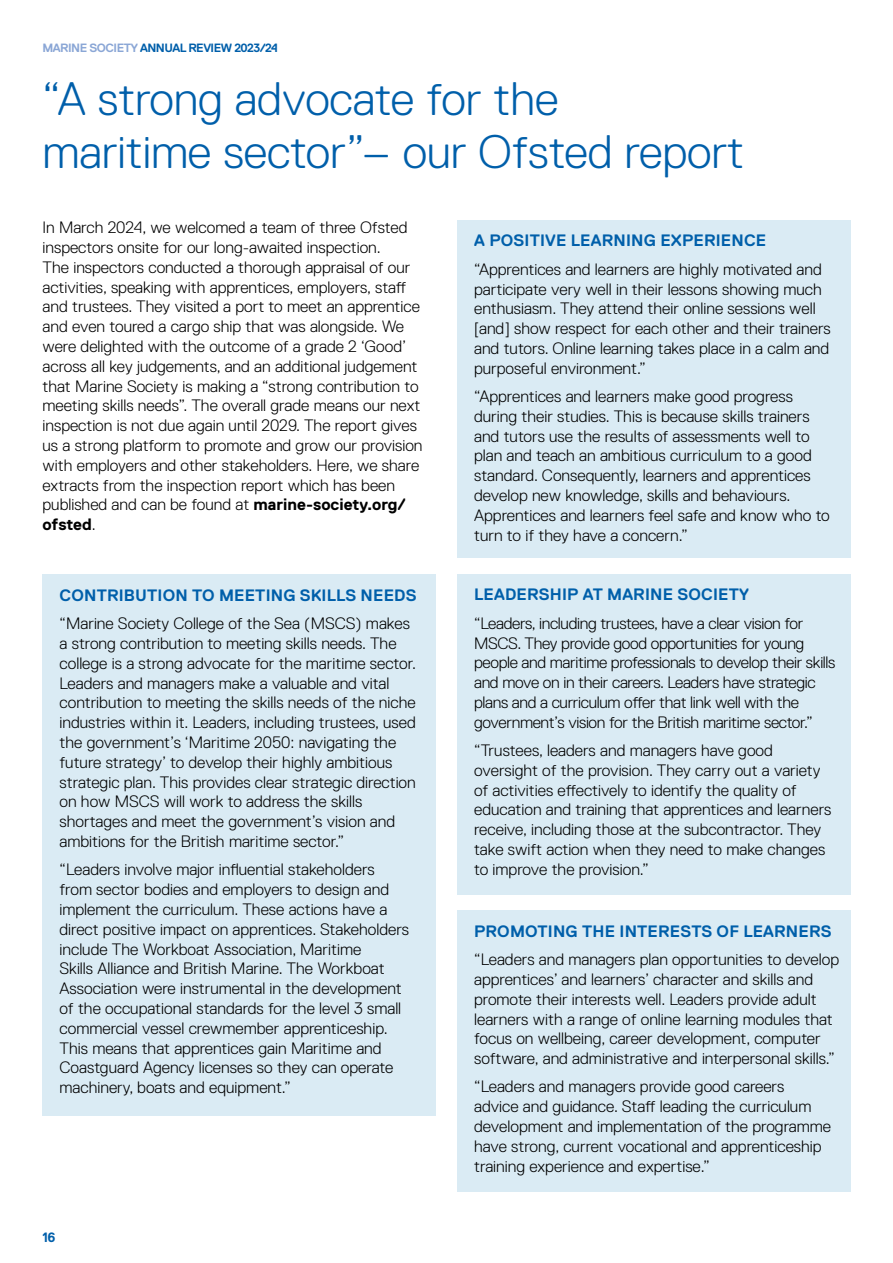
<style>
.page{position:relative;width:893px;height:1263px;background:#fff}
.page>*{position:absolute;margin:0;border:0;box-sizing:border-box;transform-origin:0 0}
.t1{font:300 46.95px/52.3px "Replica Std";letter-spacing:-.005em;color:#005faa}
.t2{font:300 16.5px/19.8px "Replica Std";color:#000}
.t3{font:300 16.5px/19.8px "Replica Std";letter-spacing:-.02em;color:#000}
.t4{font:700 16.5px "Replica Std";letter-spacing:.01em;color:#005faa}
.t5{font:700 13.5px "Replica Std";color:#005faa}
.t6{font:700 12px "Replica Std";letter-spacing:-.04em;color:#005faa}
.s1{color:#8ba7d6}
.s2{font-weight:700}
</style>
<div class="page">
<div style="left:43px;top:574px;width:393px;height:542px;background:#daebf4"></div>
<div style="left:457px;top:220px;width:393px;height:338px;background:#daebf4"></div>
<div style="left:457px;top:574px;width:393px;height:320px;background:#daebf4"></div>
<div style="left:457px;top:910px;width:393px;height:281px;background:#daebf4"></div>
<p class="t6" style="left:43px;top:41px;width:237px"><span class="s1">MARINE SOCIETY</span> ANNUAL REVIEW 2023/24</p>
<h1 class="t1" style="left:43px;top:73px;width:703px">“A strong advocate for the<br>maritime sector”– our Ofsted report</h1>
<p class="t2" style="left:43px;top:218px;width:381px">In March 2024, we welcomed a team of three Ofsted inspectors onsite for our long-awaited inspection.<br>The inspectors conducted a thorough appraisal of our activities, speaking with apprentices, employers, staff and trustees. They visited a port to meet an apprentice and even toured a cargo ship that was alongside. We were delighted with the outcome of a grade 2 ‘Good’ across all key judgements, and an additional judgement that Marine Society is making a “strong contribution to meeting skills needs”. The overall grade means our next inspection is not due again until 2029. The report gives us a strong platform to promote and grow our provision with employers and other stakeholders. Here, we share extracts from the inspection report which has been published and can be found at <span class="s2">marine-society.org/ ofsted</span>.</p>
<p class="t4" style="left:60px;top:586px;width:359px">CONTRIBUTION TO MEETING SKILLS NEEDS</p>
<p class="t2" style="left:60px;top:614px;width:358px">“Marine Society College of the Sea (MSCS) makes a strong contribution to meeting skills needs. The college is a strong advocate for the maritime sector.<br>Leaders and managers make a valuable and vital contribution to meeting the skills needs of the niche industries within it. Leaders, including trustees, used the government’s ‘Maritime 2050: navigating the future strategy’ to develop their highly ambitious strategic plan. This provides clear strategic direction on how MSCS will work to address the skills shortages and meet the government’s vision and ambitions for the British maritime sector.”</p>
<p class="t2" style="left:60px;top:860px;width:351px">“Leaders involve major influential stakeholders from sector bodies and employers to design and implement the curriculum. These actions have a direct positive impact on apprentices. Stakeholders include The Workboat Association, Maritime<br>Skills Alliance and British Marine. The Workboat Association were instrumental in the development of the occupational standards for the level 3 small commercial vessel crewmember apprenticeship.<br>This means that apprentices gain Maritime and Coastguard Agency licenses so they can operate machinery, boats and equipment.”</p>
<p class="t5" style="left:43px;top:1229px;width:14px">16</p>
<p class="t4" style="left:474px;top:232px;width:294px">A POSITIVE LEARNING EXPERIENCE</p>
<p class="t2" style="left:474px;top:259px;width:358px">“Apprentices and learners are highly motivated and participate very well in their lessons showing much enthusiasm. They attend their online sessions well [and] show respect for each other and their trainers and tutors. Online learning takes place in a calm and purposeful environment.”</p>
<p class="t2" style="left:474px;top:386px;width:357px">“Apprentices and learners make good progress during their studies. This is because skills trainers and tutors use the results of assessments well to plan and teach an ambitious curriculum to a good standard. Consequently, learners and apprentices develop new knowledge, skills and behaviours.<br>Apprentices and learners feel safe and know who to turn to if they have a concern.”</p>
<p class="t4" style="left:474px;top:585px;width:276px">LEADERSHIP AT MARINE SOCIETY</p>
<p class="t3" style="left:474px;top:613px;width:363px">“Leaders, including trustees, have a clear vision for MSCS. They provide good opportunities for young people and maritime professionals to develop their skills and move on in their careers. Leaders have strategic plans and a curriculum offer that link well with the government’s vision for the British maritime sector.”</p>
<p class="t2" style="left:474px;top:740px;width:359px">“Trustees, leaders and managers have good oversight of the provision. They carry out a variety of activities effectively to identify the quality of education and training that apprentices and learners receive, including those at the subcontractor. They take swift action when they need to make changes to improve the provision.”</p>
<p class="t4" style="left:474px;top:922px;width:359px">PROMOTING THE INTERESTS OF LEARNERS</p>
<p class="t2" style="left:474px;top:949px;width:366px">“Leaders and managers plan opportunities to develop apprentices’ and learners’ character and skills and promote their interests well. Leaders provide adult learners with a range of online learning modules that focus on wellbeing, career development, computer software, and administrative and interpersonal skills.”</p>
<p class="t2" style="left:474px;top:1077px;width:359px">“Leaders and managers provide good careers advice and guidance. Staff leading the curriculum development and implementation of the programme have strong, current vocational and apprenticeship training experience and expertise.”</p>
</div>
